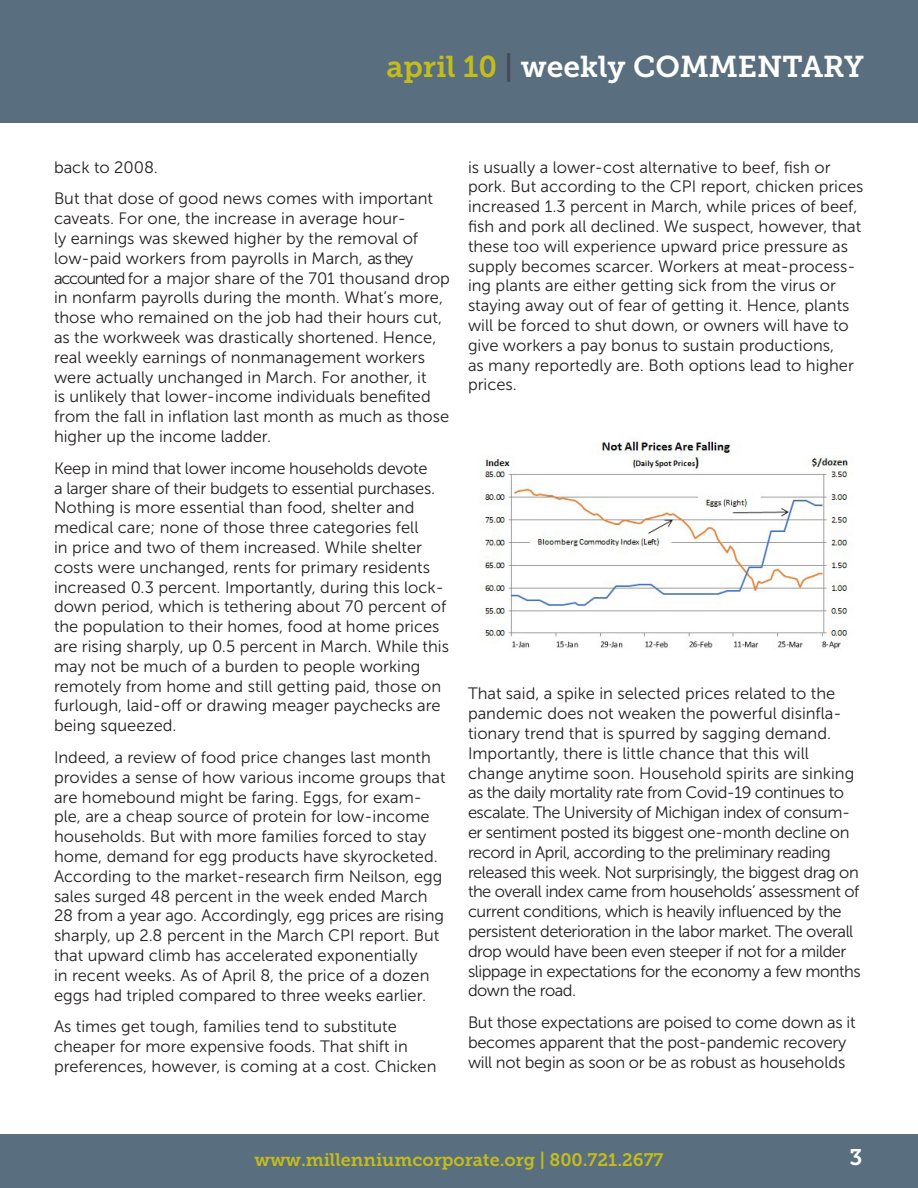
<style>
.page{position:relative;width:918px;height:1188px;background:#fff}
.page>*{position:absolute;margin:0;border:0;box-sizing:border-box;transform-origin:0 0}
.t1{font:30px "Museo Slab 700";color:#fff}
.t2{font:22.5px "Museo Slab 700";color:#fff}
.t3{font:18px "Museo Slab 700";color:#c3bd1c}
.No_Spacing{font:16.5px/19.8px "Museo Sans 300";color:#231f20}
.No_Spacing-2{font:16.5px/19.8px "Museo Sans 300";letter-spacing:-.03em;color:#231f20}
.No_Spacing-3{font:16.5px/19.8px "Museo Sans 300";letter-spacing:-.02em;color:#231f20}
.s1{color:#c3bd1c}
.s2{color:#464b59}
</style>
<div class="page">
<div style="left:0;top:0;width:918px;height:122px;background:#596e7f"></div>
<div style="left:0;top:1134px;width:918px;height:54px;background:#596e7f"></div>
<img style="left:480px;top:441px;width:372px;height:208px">
<p class="t1" style="left:387px;top:49px;width:479px"><span class="s1">april 10</span> <span class="s2">|</span> weekly COMMENTARY</p>
<p class="No_Spacing" style="left:54px;top:157px;width:106px">back to 2008.</p>
<p class="No_Spacing" style="left:54px;top:189px;width:398px">But that dose of good news comes with important caveats. For one, the increase in average hour-<br>ly earnings was skewed higher by the removal of low-paid workers from payrolls in March, as they accounted for a major share of the 701 thousand drop in nonfarm payrolls during the month. What’s more, those who remained on the job had their hours cut, as the workweek was drastically shortened. Hence, real weekly earnings of nonmanagement workers were actually unchanged in March. For another, it<br>is unlikely that lower-income individuals benefited from the fall in inflation last month as much as those higher up the income ladder.</p>
<p class="No_Spacing" style="left:54px;top:458px;width:397px">Keep in mind that lower income households devote<br>a larger share of their budgets to essential purchases.<br>Nothing is more essential than food, shelter and medical care; none of those three categories fell<br>in price and two of them increased. While shelter costs were unchanged, rents for primary residents increased 0.3 percent. Importantly, during this lock&shy;down period, which is tethering about 70 percent of the population to their homes, food at home prices are rising sharply, up 0.5 percent in March. While this may not be much of a burden to people working remotely from home and still getting paid, those on furlough, laid-off or drawing meager paychecks are being squeezed.</p>
<p class="No_Spacing" style="left:54px;top:748px;width:393px">Indeed, a review of food price changes last month provides a sense of how various income groups that are homebound might be faring. Eggs, for exam&shy;ple, are a cheap source of protein for low-income households. But with more families forced to stay home, demand for egg products have skyrocketed.<br>According to the market-research firm Neilson, egg sales surged 48 percent in the week ended March 28 from a year ago. Accordingly, egg prices are rising sharply, up 2.8 percent in the March CPI report. But that upward climb has accelerated exponentially<br>in recent weeks. As of April 8, the price of a dozen eggs had tripled compared to three weeks earlier.</p>
<p class="No_Spacing" style="left:54px;top:1017px;width:384px">As times get tough, families tend to substitute cheaper for more expensive foods. That shift in preferences, however, is coming at a cost. Chicken</p>
<p class="No_Spacing" style="left:468px;top:157px;width:397px">is usually a lower-cost alternative to beef, fish or pork. But according to the CPI report, chicken prices increased 1.3 percent in March, while prices of beef, fish and pork all declined. We suspect, however, that these too will experience upward price pressure as supply becomes scarcer. Workers at meat-process&shy;ing plants are either getting sick from the virus or staying away out of fear of getting it. Hence, plants will be forced to shut down, or owners will have to give workers a pay bonus to sustain productions,<br>as many reportedly are. Both options lead to higher prices.</p>
<p class="No_Spacing-2" style="left:468px;top:684px;width:394px">That said, a spike in selected prices related to the pandemic does not weaken the powerful disinfla&shy;tionary trend that is spurred by sagging demand.<br>Importantly, there is little chance that this will change anytime soon. Household spirits are sinking as the daily mortality rate from Covid-19 continues to escalate. The University of Michigan index of consum&shy;er sentiment posted its biggest one-month decline on record in April, according to the preliminary reading released this week. Not surprisingly, the biggest drag on the overall index came from households’ assessment of current conditions, which is heavily influenced by the persistent deterioration in the labor market. The overall drop would have been even steeper if not for a milder slippage in expectations for the economy a few months down the road.</p>
<p class="No_Spacing-3" style="left:468px;top:1013px;width:389px">But those expectations are poised to come down as it becomes apparent that the post-pandemic recovery will not begin as soon or be as robust as households</p>
<p class="t3" style="left:254px;top:1150px;width:411px">www.millenniumcorporate.org | 800.721.2677</p>
<p class="t2" style="left:850px;top:1145px;width:15px">3</p>
</div>
